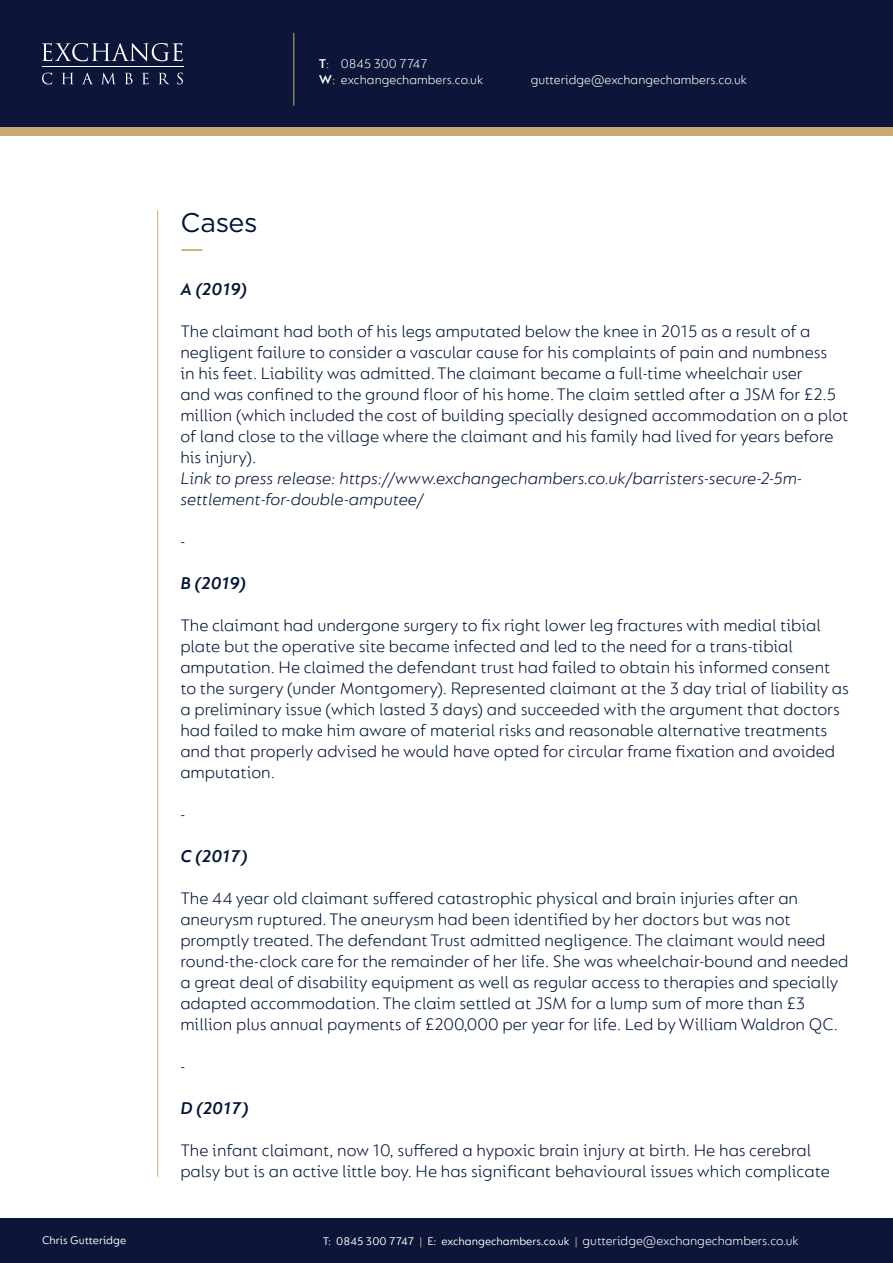
<style>
.page{position:relative;width:893px;height:1263px;background:#fff}
.page>*{position:absolute;margin:0;border:0;box-sizing:border-box;transform-origin:0 0}
.t1{font:27px "Gotham";letter-spacing:-.015em;color:#001537}
.t2{font:300 18px/21px "FS Lucas";color:#001537}
.t3{font:italic 300 18px/21px "FS Lucas";color:#001537}
.t4{font:italic 600 18px "FS Lucas";color:#001537}
.t5{font:300 13.5px/16.2px "FS Lucas";color:#fff}
.t6{font:12px "FS Lucas";color:#fff}
.s1{font-weight:600}
.s2{color:#cbaa76}
</style>
<div class="page">
<div style="left:0;top:64px;width:893px;height:72px;background:#cbaa76"></div>
<div style="left:0;top:0;width:893px;height:127px;background:#0d1638"></div>
<div style="left:0;top:1219px;width:893px;height:44px;background:#0d1638"></div>
<hr style="left:42px;top:67px;width:142px;height:1px;background:#fff">
<svg style="left:42px;top:43px;width:141px;height:18px"></svg>
<svg style="left:42px;top:73px;width:10px;height:11px"></svg>
<svg style="left:62px;top:73px;width:11px;height:11px"></svg>
<svg style="left:82px;top:73px;width:11px;height:11px"></svg>
<svg style="left:102px;top:73px;width:13px;height:11px"></svg>
<svg style="left:125px;top:73px;width:8px;height:11px"></svg>
<svg style="left:142px;top:73px;width:7px;height:11px"></svg>
<svg style="left:159px;top:73px;width:10px;height:11px"></svg>
<svg style="left:177px;top:73px;width:6px;height:11px"></svg>
<hr style="left:293px;top:33px;width:1px;height:73px;background:#cbaa76">
<hr style="left:157px;top:211px;width:1px;height:966px;background:#cbaa76">
<hr style="left:181px;top:249px;width:21px;height:2px;background:#cbaa76">
<p class="t1" style="left:180px;top:205px;width:79px">Cases</p>
<p class="t5" style="left:319px;top:55px;width:166px"><span class="s1">T</span>: 0845 300 7747<br><span class="s1">W</span>: exchangechambers.co.uk</p>
<p class="t5" style="left:531px;top:71px;width:218px">gutteridge@exchangechambers.co.uk</p>
<p class="t4" style="left:180px;top:278px;width:68px">A (2019)</p>
<p class="t2" style="left:180px;top:320px;width:670px">The claimant had both of his legs amputated below the knee in 2015 as a result of a negligent failure to consider a vascular cause for his complaints of pain and numbness<br>in his feet. Liability was admitted. The claimant became a full-time wheelchair user<br>and was confined to the ground floor of his home. The claim settled after a JSM for £2.5 million (which included the cost of building specially designed accommodation on a plot of land close to the village where the claimant and his family had lived for years before his injury).</p>
<p class="t3" style="left:180px;top:467px;width:623px">Link to press release: https://www.exchangechambers.co.uk/barristers-secure-2-5m&shy;settlement-for-double-amputee/</p>
<p class="t2" style="left:180px;top:530px;width:6px">-</p>
<p class="t4" style="left:180px;top:572px;width:67px">B (2019)</p>
<p class="t2" style="left:180px;top:614px;width:670px">The claimant had undergone surgery to fix right lower leg fractures with medial tibial plate but the operative site became infected and led to the need for a trans-tibial amputation. He claimed the defendant trust had failed to obtain his informed consent to the surgery (under Montgomery). Represented claimant at the 3 day trial of liability as a preliminary issue (which lasted 3 days) and succeeded with the argument that doctors had failed to make him aware of material risks and reasonable alternative treatments and that properly advised he would have opted for circular frame fixation and avoided amputation.</p>
<p class="t2" style="left:180px;top:803px;width:6px">-</p>
<p class="t4" style="left:180px;top:845px;width:69px">C (2017)</p>
<p class="t2" style="left:180px;top:887px;width:670px">The 44 year old claimant suffered catastrophic physical and brain injuries after an aneurysm ruptured. The aneurysm had been identified by her doctors but was not promptly treated. The defendant Trust admitted negligence. The claimant would need round-the-clock care for the remainder of her life. She was wheelchair-bound and needed a great deal of disability equipment as well as regular access to therapies and specially adapted accommodation. The claim settled at JSM for a lump sum of more than £3 million plus annual payments of £200,000 per year for life. Led by William Waldron QC.</p>
<p class="t2" style="left:180px;top:1055px;width:6px">-</p>
<p class="t4" style="left:180px;top:1097px;width:70px">D (2017)</p>
<p class="t2" style="left:180px;top:1139px;width:651px">The infant claimant, now 10, suffered a hypoxic brain injury at birth. He has cerebral palsy but is an active little boy. He has significant behavioural issues which complicate</p>
<p class="t5" style="left:583px;top:1233px;width:218px">gutteridge@exchangechambers.co.uk</p>
<p class="t6" style="left:42px;top:1233px;width:86px">Chris Gutteridge</p>
<p class="t6" style="left:323px;top:1235px;width:256px">T: 0845 300 7747 <span class="s2">|</span> E: exchangechambers.co.uk <span class="s2">|</span></p>
</div>
